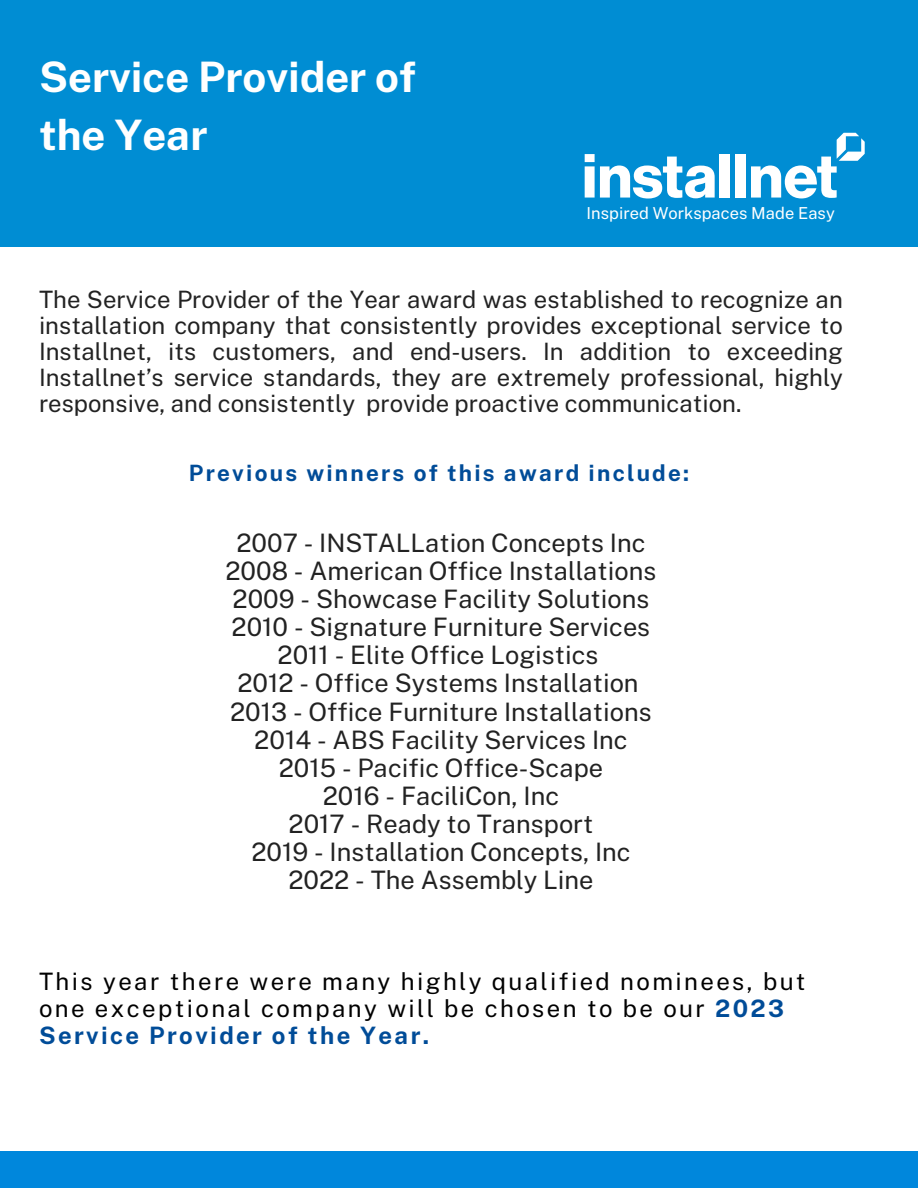
<style>
.page{position:relative;width:918px;height:1188px;background:#fff}
.page>*{position:absolute;margin:0;border:0;box-sizing:border-box;transform-origin:0 0}
.t1{font:700 42px/58.5px "Public Sans";color:#fff}
.t2{font:25.5px "Public Sans";color:#222}
.t3{font:24px/25.8px "Public Sans";color:#222;text-align:justify}
.t4{font:24px/27px "Public Sans";letter-spacing:.1em;color:#000}
.t5{font:700 22.5px "Public Sans";letter-spacing:.1em;color:#004c98}
.t6{font:16.5px "Public Sans";color:#fff}
.s1{font-weight:700;color:#004c98}
</style>
<div class="page">
<div style="left:0;top:1151px;width:918px;height:37px;background:#0087dc"></div>
<div style="left:0;top:0;width:918px;height:247px;background:#008dd3"></div>
<svg style="left:585px;top:154px;width:135px;height:45px"></svg>
<div style="left:720px;top:154px;width:10px;height:44px;background:#fff"></div>
<div style="left:736px;top:154px;width:10px;height:44px;background:#fff"></div>
<svg style="left:751px;top:133px;width:114px;height:66px"></svg>
<p class="t1" style="left:39px;top:47px;width:379px">Service Provider of the Year</p>
<p class="t6" style="left:587px;top:203px;width:250px">Inspired Workspaces Made Easy</p>
<p class="t3" style="left:39px;top:286px;width:805px">The Service Provider of the Year award was established to recognize an installation company that consistently provides exceptional service to Installnet, its customers, and end-users. In addition to exceeding Installnet’s service standards, they are extremely professional, highly responsive, and consistently provide proactive communication.</p>
<p class="t5" style="left:189px;top:459px;width:502px">Previous winners of this award include:</p>
<p class="t2" style="left:236px;top:528px;width:411px">2007 - INSTALLation Concepts Inc</p>
<p class="t2" style="left:225px;top:556px;width:433px">2008 - American Office Installations</p>
<p class="t2" style="left:233px;top:584px;width:418px">2009 - Showcase Facility Solutions</p>
<p class="t2" style="left:232px;top:612px;width:420px">2010 - Signature Furniture Services</p>
<p class="t2" style="left:278px;top:640px;width:322px">2011 - Elite Office Logistics</p>
<p class="t2" style="left:237px;top:668px;width:403px">2012 - Office Systems Installation</p>
<p class="t2" style="left:230px;top:696px;width:423px">2013 - Office Furniture Installations</p>
<p class="t2" style="left:254px;top:724px;width:375px">2014 - ABS Facility Services Inc</p>
<p class="t2" style="left:279px;top:753px;width:326px">2015 - Pacific Office-Scape</p>
<p class="t2" style="left:323px;top:781px;width:238px">2016 - FaciliCon, Inc</p>
<p class="t2" style="left:289px;top:809px;width:306px">2017 - Ready to Transport</p>
<p class="t2" style="left:251px;top:837px;width:381px">2019 - Installation Concepts, Inc</p>
<p class="t2" style="left:288px;top:865px;width:307px">2022 - The Assembly Line</p>
<p class="t4" style="left:39px;top:968px;width:768px">This year there were many highly qualified nominees, but one exceptional company will be chosen to be our <span class="s1">2023<br>Service Provider of the Year.</span></p>
</div>
